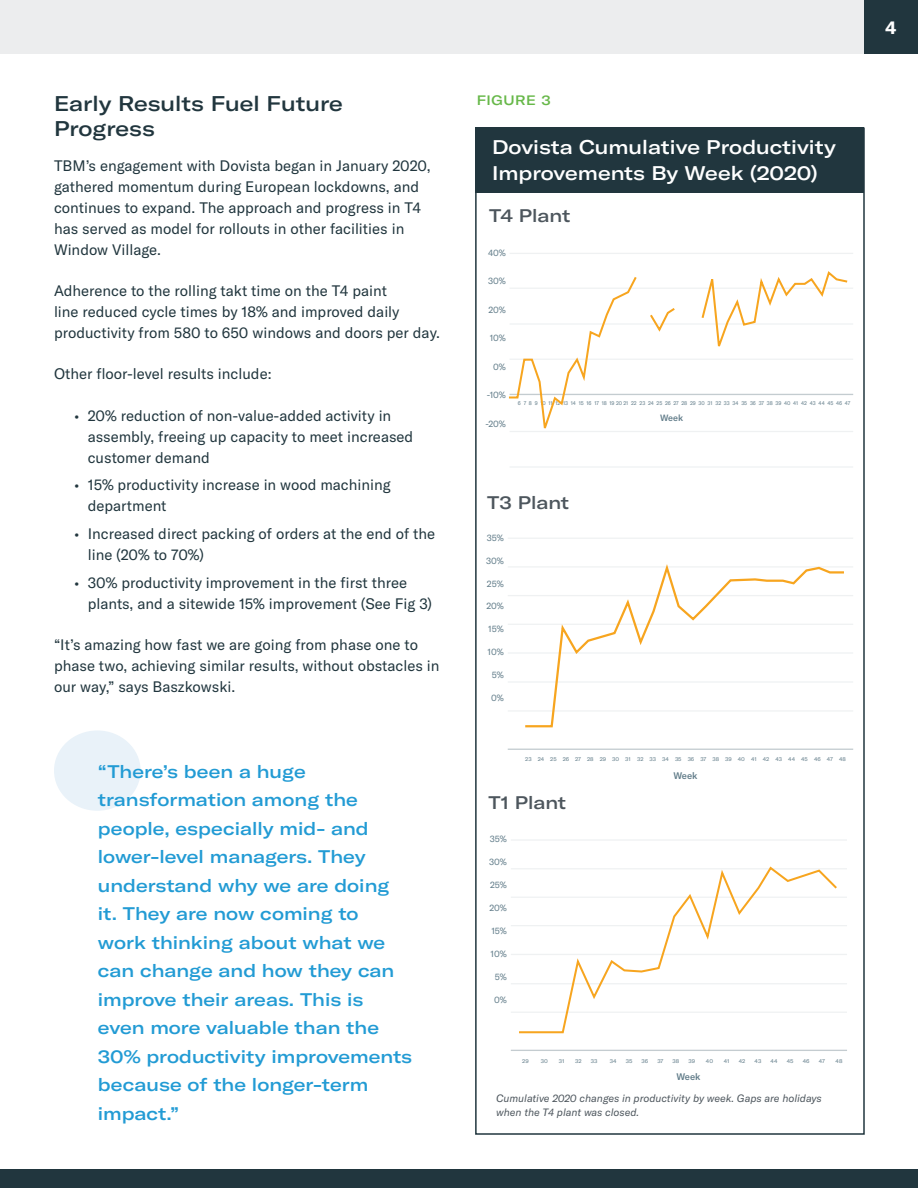
<style>
.page{position:relative;width:918px;height:1188px;background:#fff}
.page>*{position:absolute;margin:0;border:0;box-sizing:border-box;transform-origin:0 0}
.t1{font:500 expanded 21px/25.5px "GT America";color:#21363e}
.t2{font:500 expanded 19.5px/25.5px "GT America";color:#fff}
.t3{font:500 expanded 18px/28.5px "GT America";color:#229bd4}
.t4{font:500 expanded 18px "GT America";color:#4d565d}
.t5{font:700 18px "GT America";color:#fff}
.t6{font:15px/21px "GT America";color:#21363e}
.t7{font:500 expanded 13.5px "GT America";letter-spacing:.04em;color:#67b849}
.t8{font:italic 10.5px/13.5px "GT America";color:#4d565d}
.t9{font:500 9.45px "GT America";color:#617c89}
.t10{font:9px "GT America";color:#617c89}
.t11{font:500 9px "GT America";color:#617c89}
.t12{font:5.4px "GT America";color:#617c89}
.t13{font:5.4px "GT America";color:#617c89;scale:1.08 1}
.t14{font:5.4px "GT America";color:#617c89;scale:1.09 1}
</style>
<div class="page">
<div style="left:864px;top:0;width:54px;height:54px;background:#21363e"></div>
<div style="left:0;top:0;width:864px;height:54px;background:#ecedee"></div>
<div style="left:0;top:1169px;width:918px;height:19px;background:#21363e"></div>
<div style="left:476px;top:128px;width:388px;height:65px;background:#21363e"></div>
<hr style="left:510px;top:253px;width:343px;height:1px;background:#3a5764">
<hr style="left:510px;top:288px;width:343px;height:1px;background:#3a5764">
<hr style="left:510px;top:394px;width:343px;height:1px;background:#3a5764">
<hr style="left:510px;top:431px;width:343px;height:1px;background:#3a5764">
<hr style="left:510px;top:466px;width:343px;height:2px;background:#3a5764">
<hr style="left:510px;top:323px;width:343px;height:2px;background:#3a5764">
<hr style="left:510px;top:359px;width:343px;height:1px;background:#3a5764">
<svg style="left:509px;top:277px;width:129px;height:155px"></svg>
<svg style="left:648px;top:308px;width:29px;height:24px"></svg>
<svg style="left:700px;top:271px;width:150px;height:76px"></svg>
<hr style="left:511px;top:839px;width:336px;height:2px;background:#3a5764">
<hr style="left:511px;top:868px;width:336px;height:1px;background:#3a5764">
<hr style="left:511px;top:1012px;width:336px;height:1px;background:#3a5764">
<hr style="left:511px;top:954px;width:336px;height:1px;background:#3a5764">
<hr style="left:511px;top:925px;width:336px;height:1px;background:#3a5764">
<hr style="left:511px;top:897px;width:336px;height:1px;background:#3a5764">
<hr style="left:511px;top:1050px;width:336px;height:1px;background:#3a5764">
<hr style="left:511px;top:983px;width:336px;height:1px;background:#3a5764">
<svg style="left:517px;top:866px;width:322px;height:168px"></svg>
<hr style="left:508px;top:538px;width:345px;height:1px;background:#3a5764">
<hr style="left:508px;top:566px;width:345px;height:2px;background:#3a5764">
<hr style="left:508px;top:624px;width:345px;height:1px;background:#3a5764">
<hr style="left:508px;top:710px;width:345px;height:2px;background:#3a5764">
<hr style="left:508px;top:652px;width:345px;height:2px;background:#3a5764">
<hr style="left:508px;top:595px;width:345px;height:1px;background:#3a5764">
<hr style="left:508px;top:749px;width:345px;height:1px;background:#3a5764">
<hr style="left:508px;top:681px;width:345px;height:2px;background:#3a5764">
<svg style="left:523px;top:564px;width:323px;height:164px"></svg>
<div style="left:475px;top:128px;width:390px;height:1007px;border:2px solid #21363e"></div>
<div style="left:54px;top:730px;width:87px;height:81px;background:#e9f2f9;border-radius:50%"></div>
<h1 class="t1" style="left:54px;top:91px;width:290px">Early Results Fuel Future<br>Progress</h1>
<p class="t6" style="left:54px;top:155px;width:378px">TBM’s engagement with Dovista began in January 2020, gathered momentum during European lockdowns, and continues to expand. The approach and progress in T4 has served as model for rollouts in other facilities in Window Village.</p>
<p class="t6" style="left:54px;top:280px;width:388px">Adherence to the rolling takt time on the T4 paint<br>line reduced cycle times by 18% and improved daily productivity from 580 to 650 windows and doors per day.</p>
<p class="t6" style="left:54px;top:364px;width:219px">Other floor-level results include:</p>
<p class="t6" style="left:88px;top:405px;width:327px;text-indent:-14px">• 20% reduction of non-value-added activity in assembly, freeing up capacity to meet increased customer demand</p>
<p class="t6" style="left:88px;top:475px;width:305px;text-indent:-14px">• 15% productivity increase in wood machining department</p>
<p class="t6" style="left:88px;top:523px;width:349px;text-indent:-14px">• Increased direct packing of orders at the end of the line (20% to 70%)</p>
<p class="t6" style="left:88px;top:572px;width:346px;text-indent:-14px">• 30% productivity improvement in the first three plants, and a sitewide 15% improvement (See Fig 3)</p>
<p class="t6" style="left:54px;top:634px;width:387px">“It’s amazing how fast we are going from phase one to phase two, achieving similar results, without obstacles in our way,” says Baszkowski.</p>
<p class="t3" style="left:98px;top:757px;width:316px">“There’s been a huge transformation among the people, especially mid- and lower-level managers. They understand why we are doing it. They are now coming to<br>work thinking about what we can change and how they can improve their areas. This is even more valuable than the<br>30% productivity improvements because of the longer-term impact.”</p>
<p class="t7" style="left:477px;top:92px;width:76px">FIGURE 3</p>
<h2 class="t2" style="left:492px;top:135px;width:346px">Dovista Cumulative Productivity<br>Improvements By Week (2020)</h2>
<p class="t4" style="left:489px;top:205px;width:83px">T4 Plant</p>
<p class="t10" style="left:488px;top:247px;width:19px">40%</p>
<p class="t10" style="left:488px;top:276px;width:19px">30%</p>
<p class="t10" style="left:489px;top:304px;width:19px">20%</p>
<p class="t10" style="left:490px;top:333px;width:18px">10%</p>
<p class="t10" style="left:493px;top:361px;width:14px">0%</p>
<p class="t10" style="left:487px;top:390px;width:21px">-10%</p>
<p class="t10" style="left:485px;top:418px;width:22px">-20%</p>
<p class="t12" style="left:518px;top:400px;width:334px">6 7 8 9 10 11 12 13 14 15 16 17 18 19 20 21 22 23 24 25 26 27 28 29 30 31 32 33 34 35 36 37 38 39 40 41 42 43 44 45 46 47</p>
<p class="t11" style="left:660px;top:413px;width:25px">Week</p>
<p class="t4" style="left:487px;top:492px;width:83px">T3 Plant</p>
<p class="t10" style="left:487px;top:532px;width:19px">35%</p>
<p class="t10" style="left:486px;top:555px;width:19px">30%</p>
<p class="t10" style="left:487px;top:578px;width:18px">25%</p>
<p class="t10" style="left:486px;top:601px;width:19px">20%</p>
<p class="t10" style="left:488px;top:624px;width:17px">15%</p>
<p class="t10" style="left:488px;top:647px;width:18px">10%</p>
<p class="t10" style="left:492px;top:670px;width:13px">5%</p>
<p class="t10" style="left:491px;top:693px;width:14px">0%</p>
<p class="t13" style="left:525px;top:756px;width:298px">23 24 25 26 27 28 29 30 31 32 33 34 35 36 37 38 39 40 41 42 43 44 45 46 47 48</p>
<p class="t9" style="left:673px;top:770px;width:26px">Week</p>
<p class="t4" style="left:489px;top:791px;width:79px">T1 Plant</p>
<p class="t10" style="left:490px;top:834px;width:19px">35%</p>
<p class="t10" style="left:489px;top:857px;width:19px">30%</p>
<p class="t10" style="left:490px;top:880px;width:18px">25%</p>
<p class="t10" style="left:489px;top:903px;width:19px">20%</p>
<p class="t10" style="left:491px;top:926px;width:17px">15%</p>
<p class="t10" style="left:491px;top:949px;width:18px">10%</p>
<p class="t10" style="left:495px;top:972px;width:13px">5%</p>
<p class="t10" style="left:494px;top:995px;width:14px">0%</p>
<p class="t14" style="left:522px;top:1057px;width:8px">29</p>
<p class="t14" style="left:541px;top:1057px;width:8px">30</p>
<p class="t14" style="left:559px;top:1057px;width:7px">31</p>
<p class="t14" style="left:575px;top:1057px;width:7px">32</p>
<p class="t14" style="left:591px;top:1057px;width:8px">33</p>
<p class="t14" style="left:610px;top:1057px;width:8px">34</p>
<p class="t14" style="left:626px;top:1057px;width:8px">35</p>
<p class="t14" style="left:642px;top:1057px;width:8px">36</p>
<p class="t14" style="left:657px;top:1057px;width:7px">37</p>
<p class="t14" style="left:673px;top:1057px;width:8px">38</p>
<p class="t14" style="left:689px;top:1057px;width:8px">39</p>
<p class="t14" style="left:706px;top:1057px;width:8px">40</p>
<p class="t14" style="left:724px;top:1057px;width:7px">41</p>
<p class="t14" style="left:739px;top:1057px;width:8px">42</p>
<p class="t14" style="left:755px;top:1057px;width:8px">43</p>
<p class="t14" style="left:771px;top:1057px;width:8px">44</p>
<p class="t14" style="left:787px;top:1057px;width:8px">45</p>
<p class="t14" style="left:803px;top:1057px;width:8px">46</p>
<p class="t14" style="left:819px;top:1057px;width:7px">47</p>
<p class="t14" style="left:836px;top:1057px;width:8px">48</p>
<p class="t9" style="left:676px;top:1071px;width:26px">Week</p>
<p class="t8" style="left:496px;top:1092px;width:327px">Cumulative 2020 changes in productivity by week. Gaps are holidays when the T4 plant was closed.</p>
<p class="t5" style="left:885px;top:16px;width:13px">4</p>
</div>
